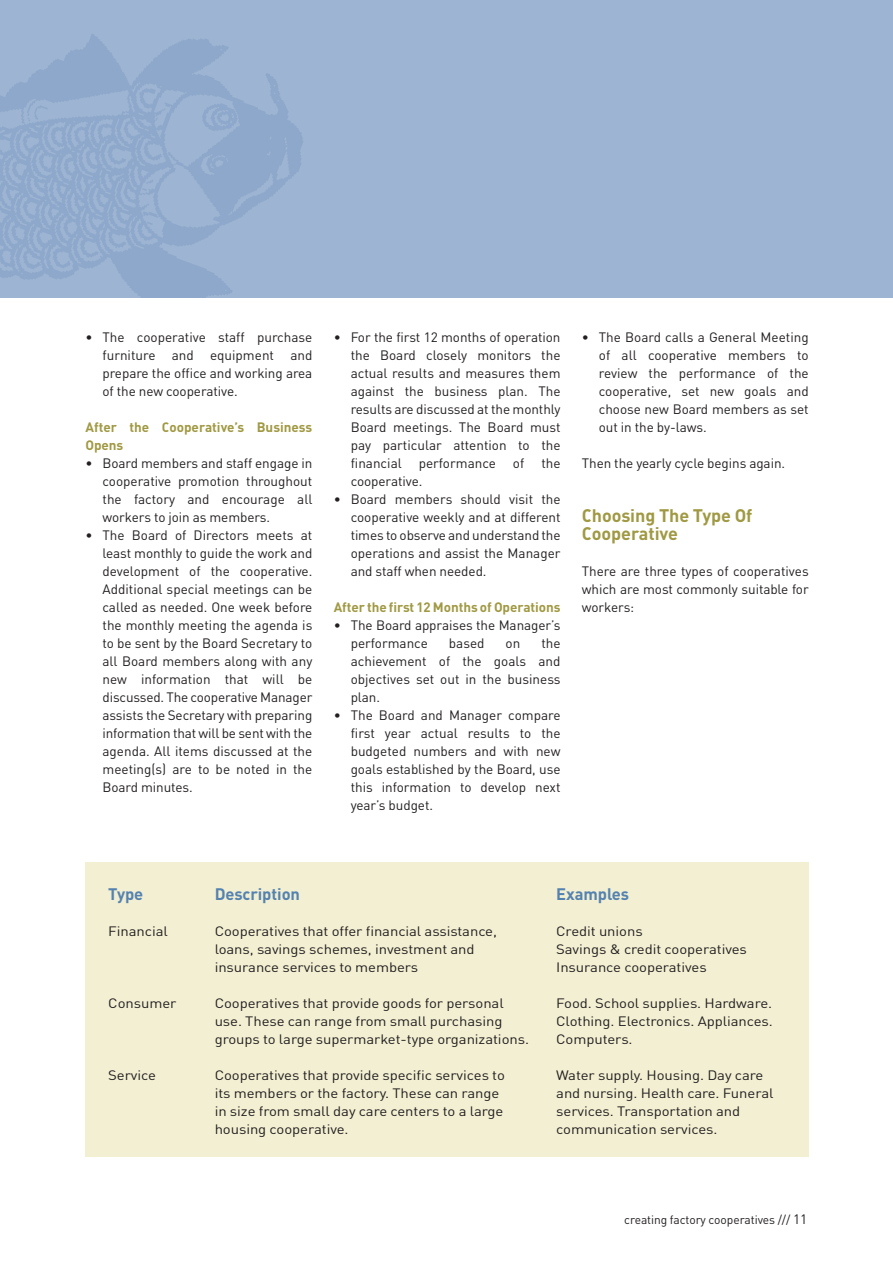
<style>
.page{position:relative;width:893px;height:1263px;background:#fff}
.page>*{position:absolute;margin:0;border:0;box-sizing:border-box;transform-origin:0 0}
.t1{font:700 18px/18px "Adi Haus";letter-spacing:-.005em;color:#a09943}
.t2{font:700 16.5px "Adi Haus";letter-spacing:-.005em;color:#5482b0}
.t3{font:13.5px/18px "Adi Haus";letter-spacing:-.005em;color:#231f20;text-align:justify}
.t4{font:13.5px "Adi Haus";letter-spacing:-.005em;color:#231f20;scale:1.1 1}
.t5{font:700 13.5px/18px "Adi Haus";letter-spacing:-.005em;color:#a09943}
.t6{font:12px "Adi Haus";letter-spacing:-.005em;color:#231f20}
.s1{font-size:13.5px}
</style>
<div class="page">
<div style="left:0;top:0;width:892px;height:298px;background:#9db4d2"></div>
<div style="left:85px;top:862px;width:723px;height:295px;background:#f2efd2"></div>
<p class="t3" style="left:102px;top:330px;width:211px;text-indent:-17px">• The cooperative staff purchase furniture and equipment and prepare the office and working area of the new cooperative.</p>
<p class="t5" style="left:85px;top:420px;width:228px">After the Cooperative’s Business<br>Opens</p>
<p class="t3" style="left:102px;top:456px;width:211px;text-indent:-17px">• Board members and staff engage in cooperative promotion throughout the factory and encourage all workers to join as members.</p>
<p class="t3" style="left:102px;top:528px;width:211px;text-indent:-17px">• The Board of Directors meets at least monthly to guide the work and development of the cooperative.<br>Additional special meetings can be called as needed. One week before the monthly meeting the agenda is to be sent by the Board Secretary to all Board members along with any new information that will be discussed. The cooperative Manager assists the Secretary with preparing information that will be sent with the agenda. All items discussed at the meeting(s) are to be noted in the Board minutes.</p>
<p class="t3" style="left:350px;top:330px;width:211px;text-indent:-17px">• For the first 12 months of operation the Board closely monitors the actual results and measures them against the business plan. The results are discussed at the monthly Board meetings. The Board must pay particular attention to the financial</p>
<p class="t3" style="left:419px;top:456px;width:79px">performance</p>
<p class="t3" style="left:513px;top:456px;width:13px">of</p>
<p class="t3" style="left:541px;top:456px;width:21px">the</p>
<p class="t3" style="left:350px;top:474px;width:73px">cooperative.</p>
<p class="t3" style="left:350px;top:492px;width:211px;text-indent:-17px">• Board members should visit the cooperative weekly and at different times to observe and understand the operations and assist the Manager and staff when needed.</p>
<p class="t5" style="left:333px;top:600px;width:228px">After the first 12 Months of Operations</p>
<p class="t3" style="left:350px;top:618px;width:211px;text-indent:-17px">• The Board appraises the Manager’s performance</p>
<p class="t3" style="left:350px;top:636px;width:211px;text-indent:191px">the achievement of the goals and objectives set out in the business plan.</p>
<p class="t3" style="left:350px;top:708px;width:211px;text-indent:-17px">• The Board and Manager compare first year actual results to the budgeted numbers and with new goals established by the Board, use this information to develop next year’s budget.</p>
<p class="t3" style="left:449px;top:636px;width:37px">based</p>
<p class="t3" style="left:505px;top:636px;width:16px">on</p>
<p class="t3" style="left:599px;top:330px;width:211px;text-indent:-17px">• The Board calls a General Meeting of all cooperative members to review the performance of the cooperative, set new goals and choose new Board members as set out in the by-laws.</p>
<p class="t3" style="left:582px;top:456px;width:205px">Then the yearly cycle begins again.</p>
<h1 class="t1" style="left:582px;top:509px;width:172px">Choosing The Type Of<br>Cooperative</h1>
<p class="t3" style="left:582px;top:564px;width:228px">There are three types of cooperatives which are most commonly suitable for workers:</p>
<p class="t2" style="left:108px;top:888px;width:36px">Type</p>
<p class="t2" style="left:215px;top:888px;width:87px">Description</p>
<p class="t2" style="left:556px;top:888px;width:74px">Examples</p>
<p class="t4" style="left:108px;top:926px;width:56px">Financial</p>
<p class="t4" style="left:215px;top:926px;width:258px">Cooperatives that offer financial assistance,</p>
<p class="t4" style="left:556px;top:926px;width:80px">Credit unions</p>
<p class="t4" style="left:215px;top:944px;width:238px">loans, savings schemes, investment and</p>
<p class="t4" style="left:556px;top:944px;width:175px">Savings &amp; credit cooperatives</p>
<p class="t4" style="left:215px;top:962px;width:186px">insurance services to members</p>
<p class="t4" style="left:556px;top:962px;width:138px">Insurance cooperatives</p>
<p class="t4" style="left:108px;top:998px;width:63px">Consumer</p>
<p class="t4" style="left:215px;top:998px;width:264px">Cooperatives that provide goods for personal</p>
<p class="t4" style="left:556px;top:998px;width:198px">Food. School supplies. Hardware.</p>
<p class="t4" style="left:215px;top:1016px;width:263px">use. These can range from small purchasing</p>
<p class="t4" style="left:556px;top:1016px;width:198px">Clothing. Electronics. Appliances.</p>
<p class="t4" style="left:215px;top:1034px;width:287px">groups to large supermarket-type organizations.</p>
<p class="t4" style="left:556px;top:1034px;width:71px">Computers.</p>
<p class="t4" style="left:108px;top:1070px;width:45px">Service</p>
<p class="t4" style="left:215px;top:1070px;width:265px">Cooperatives that provide specific services to</p>
<p class="t4" style="left:556px;top:1070px;width:190px">Water supply. Housing. Day care</p>
<p class="t4" style="left:215px;top:1088px;width:260px">its members or the factory. These can range</p>
<p class="t4" style="left:556px;top:1088px;width:199px">and nursing. Health care. Funeral</p>
<p class="t4" style="left:215px;top:1106px;width:264px">in size from small day care centers to a large</p>
<p class="t4" style="left:556px;top:1106px;width:169px">services. Transportation and</p>
<p class="t4" style="left:215px;top:1124px;width:123px">housing cooperative.</p>
<p class="t4" style="left:556px;top:1124px;width:148px">communication services.</p>
<p class="t6" style="left:624px;top:1215px;width:184px">creating factory cooperatives /// <span class="s1">11</span></p>
</div>
